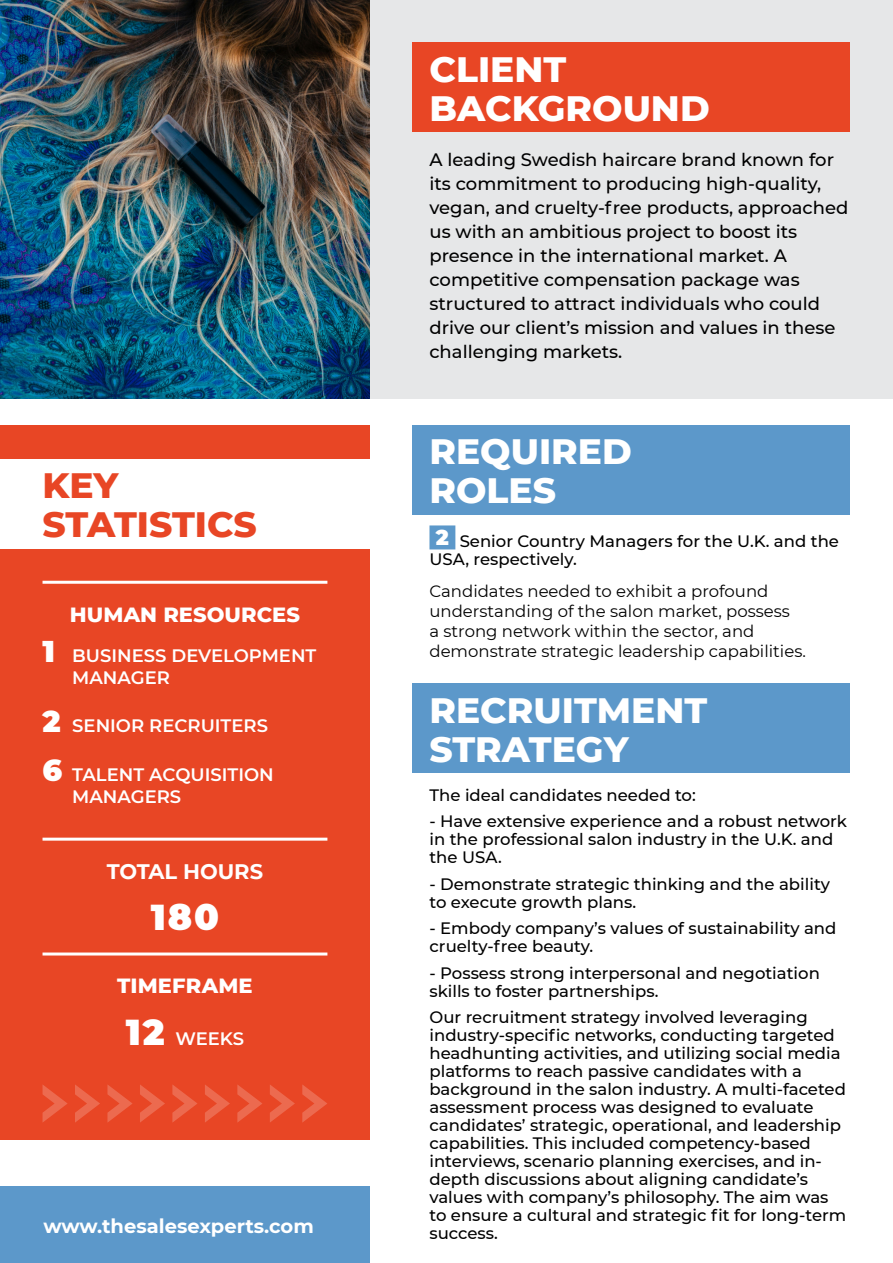
<style>
.page{position:relative;width:893px;height:1263px;background:#fff}
.page>*{position:absolute;margin:0;border:0;box-sizing:border-box;transform-origin:0 0}
.t1{font:800 36px/39px "Montserrat";color:#fff}
.t2{font:800 36px/39px "Montserrat";letter-spacing:-.005em;color:#e84625}
.t3{font:900 36px "Montserrat";color:#fff}
.t4{font:800 21px "Montserrat";letter-spacing:.005em;color:#fff}
.t5{font:700 21px "Montserrat";letter-spacing:-.005em;color:#fff}
.t6{font:700 19.5px "Montserrat";color:#fff}
.t7{font:500 18px/24px "Montserrat";color:#000}
.t8{font:600 18px/21.6px "Montserrat";color:#fff}
.t9{font:500 16.5px/18px "Montserrat";color:#000}
.t10{font:16.5px/19.8px "Montserrat";color:#000}
.s1{font-weight:900;font-size:30px}
.s2{font-weight:900;font-size:36px}
.s3{font-weight:900;font-size:21.45px;color:#fff}
</style>
<div class="page">
<div style="left:0;top:425px;width:370px;height:714px;background:#e84625"></div>
<div style="left:0;top:459px;width:370px;height:89px;background:#fff"></div>
<div style="left:370px;top:0;width:523px;height:399px;background:#e6e7e8"></div>
<div style="left:412px;top:43px;width:438px;height:89px;background:#e84625"></div>
<div style="left:0;top:1186px;width:370px;height:77px;background:#5c98ca"></div>
<img style="left:0;top:0;width:370px;height:399px">
<hr style="left:43px;top:581px;width:284px;height:3px;background:#fff">
<hr style="left:43px;top:838px;width:284px;height:3px;background:#fff">
<hr style="left:43px;top:952px;width:284px;height:3px;background:#fff">
<div style="left:412px;top:425px;width:438px;height:89px;background:#5c98ca"></div>
<div style="left:429px;top:525px;width:26px;height:24px;background:#5c98ca"></div>
<div style="left:412px;top:684px;width:438px;height:89px;background:#5c98ca"></div>
<svg style="left:107px;top:1085px;width:25px;height:37px"></svg>
<svg style="left:75px;top:1085px;width:25px;height:38px"></svg>
<svg style="left:43px;top:1085px;width:25px;height:37px"></svg>
<svg style="left:205px;top:1085px;width:25px;height:37px"></svg>
<svg style="left:172px;top:1085px;width:25px;height:37px"></svg>
<svg style="left:140px;top:1085px;width:25px;height:37px"></svg>
<svg style="left:302px;top:1085px;width:25px;height:38px"></svg>
<svg style="left:270px;top:1085px;width:25px;height:37px"></svg>
<svg style="left:237px;top:1085px;width:25px;height:38px"></svg>
<h1 class="t2" style="left:43px;top:464px;width:216px">KEY<br>STATISTICS</h1>
<p class="t4" style="left:70px;top:599px;width:232px">HUMAN RESOURCES</p>
<p class="t8" style="left:72px;top:644px;width:246px;text-indent:-30px"><span class="s1">1</span> BUSINESS DEVELOPMENT<br>MANAGER</p>
<p class="t8" style="left:43px;top:714px;width:227px"><span class="s1">2</span> SENIOR RECRUITERS</p>
<p class="t8" style="left:72px;top:763px;width:203px;text-indent:-30px"><span class="s1">6</span> TALENT ACQUISITION<br>MANAGERS</p>
<p class="t5" style="left:107px;top:856px;width:158px">TOTAL HOURS</p>
<h1 class="t3" style="left:151px;top:890px;width:69px">180</h1>
<p class="t4" style="left:117px;top:971px;width:137px">TIMEFRAME</p>
<p class="t8" style="left:126px;top:1027px;width:120px"><span class="s2">12</span> WEEKS</p>
<p class="t6" style="left:43px;top:1212px;width:272px">www.thesalesexperts.com</p>
<h1 class="t1" style="left:429px;top:47px;width:282px">CLIENT<br>BACKGROUND</h1>
<p class="t7" style="left:429px;top:147px;width:420px">A leading Swedish haircare brand known for its commitment to producing high-quality, vegan, and cruelty-free products, approached us with an ambitious project to boost its presence in the international market. A competitive compensation package was structured to attract individuals who could drive our client’s mission and values in these challenging markets.</p>
<h1 class="t1" style="left:429px;top:430px;width:204px">REQUIRED<br>ROLES</h1>
<p class="t9" style="left:429px;top:531px;width:411px;text-indent:6px"><span class="s3">2</span> Senior Country Managers for the U.K. and the<br>USA, respectively.</p>
<p class="t10" style="left:429px;top:581px;width:378px">Candidates needed to exhibit a profound understanding of the salon market, possess<br>a strong network within the sector, and demonstrate strategic leadership capabilities.</p>
<h1 class="t1" style="left:429px;top:688px;width:279px">RECRUITMENT<br>STRATEGY</h1>
<p class="t9" style="left:429px;top:785px;width:268px">The ideal candidates needed to:</p>
<p class="t9" style="left:429px;top:812px;width:419px">- Have extensive experience and a robust network in the professional salon industry in the U.K. and the USA.</p>
<p class="t9" style="left:429px;top:874px;width:402px">- Demonstrate strategic thinking and the ability to execute growth plans.</p>
<p class="t9" style="left:429px;top:919px;width:408px">- Embody company’s values of sustainability and cruelty-free beauty.</p>
<p class="t9" style="left:429px;top:963px;width:392px">- Possess strong interpersonal and negotiation skills to foster partnerships.</p>
<p class="t9" style="left:429px;top:1008px;width:418px">Our recruitment strategy involved leveraging industry-specific networks, conducting targeted headhunting activities, and utilizing social media platforms to reach passive candidates with a background in the salon industry. A multi-faceted assessment process was designed to evaluate candidates’ strategic, operational, and leadership capabilities. This included competency-based interviews, scenario planning exercises, and in&shy;depth discussions about aligning candidate’s values with company’s philosophy. The aim was to ensure a cultural and strategic fit for long-term success.</p>
</div>
